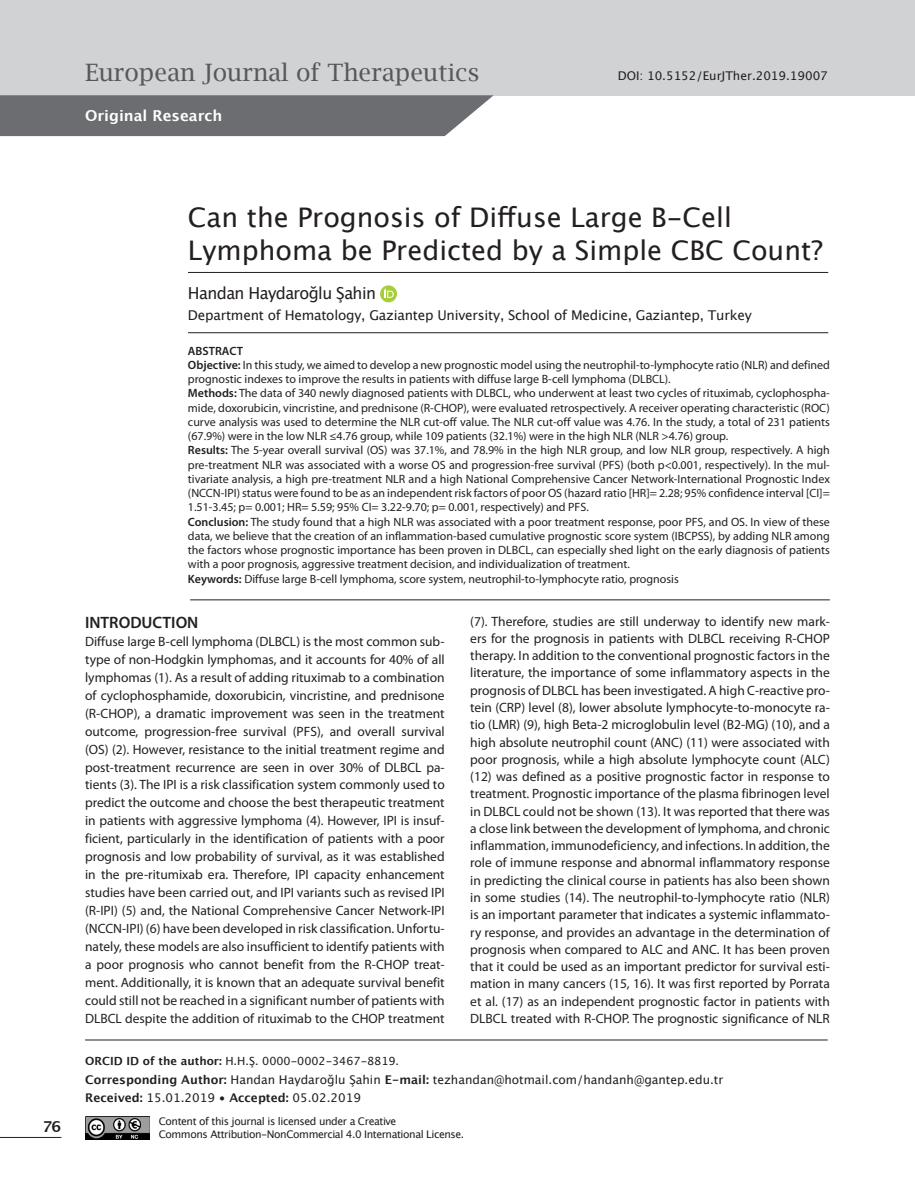
<style>
.page{position:relative;width:915px;height:1191px;background:#fff}
.page>*{position:absolute;margin:0;border:0;box-sizing:border-box;transform-origin:0 0}
.t1{font:27px/32.4px "Lucida Grande";color:#231f20}
.t2{font:24px "Lucida Bright";color:#57585a}
.t3{font:16.5px "Lucida Grande";letter-spacing:-.035em;color:#231f20}
.t4{font:600 16.5px "Myriad Pro";color:#231f20}
.t5{font:700 15px "Lucida Grande";color:#fff}
.t6{font:700 15px "Lucida Grande";color:#231f20}
.t7{font:13.5px/17.2px "Myriad Pro";color:#231f20;text-align:justify}
.t8{font:13.5px "Lucida Grande";letter-spacing:-.015em;color:#231f20}
.t9{font:12px/14.2px "Myriad Pro";color:#231f20;text-align:justify}
.t10{font:12px "Lucida Grande";color:#231f20}
.t11{font:600 12px "Myriad Pro";color:#231f20}
.t12{font:11.25px "Lucida Grande";color:#231f20}
.t13{font:10.5px/12.6px "Lucida Grande";letter-spacing:-.04em;color:#231f20}
.s1{font-weight:600}
.s2{font-weight:700}
</style>
<div class="page">
<div style="left:0;top:0;width:914px;height:95px;background:#d1d2d4"></div>
<div style="left:380px;top:285px;width:17px;height:17px;background:#a6ce39;border-radius:50%"></div>
<svg style="left:384px;top:288px;width:9px;height:10px"></svg>
<hr style="left:188px;top:272px;width:640px;height:1px;background:#231f20">
<hr style="left:188px;top:332px;width:640px;height:1px;background:#231f20">
<hr style="left:85px;top:1039px;width:742px;height:1px;background:#231f20">
<svg style="left:0;top:95px;width:493px;height:41px;background:#737477"></svg>
<hr style="left:0;top:1137px;width:61px;height:1px;background:#231f20">
<hr style="left:190px;top:599px;width:639px;height:1px;background:#231f20">
<img style="left:85px;top:1117px;width:65px;height:22px">
<p class="t2" style="left:85px;top:58px;width:395px">European Journal of Therapeutics</p>
<p class="t10" style="left:617px;top:68px;width:211px">DOI: 10.5152/EurJTher.2019.19007</p>
<p class="t5" style="left:85px;top:103px;width:139px">Original Research</p>
<p class="t6" style="left:42px;top:1114px;width:20px">76</p>
<p class="t1" style="left:188px;top:202px;width:636px">Can the Prognosis of Diffuse Large B-Cell<br>Lymphoma be Predicted by a Simple CBC Count?</p>
<p class="t3" style="left:188px;top:284px;width:189px">Handan Haydaroğlu Şahin</p>
<p class="t8" style="left:188px;top:307px;width:565px">Department of Hematology, Gaziantep University, School of Medicine, Gaziantep, Turkey</p>
<p class="t11" style="left:188px;top:343px;width:56px">ABSTRACT</p>
<p class="t9" style="left:188px;top:357px;width:643px"><span class="s1">Objective:</span> In this study, we aimed to develop a new prognostic model using the neutrophil-to-lymphocyte ratio (NLR) and defined prognostic indexes to improve the results in patients with diffuse large B-cell lymphoma (DLBCL).</p>
<p class="t9" style="left:188px;top:386px;width:643px"><span class="s1">Methods:</span> The data of 340 newly diagnosed patients with DLBCL, who underwent at least two cycles of rituximab, cyclophospha&shy;mide, doxorubicin, vincristine, and prednisone (R-CHOP), were evaluated retrospectively. A receiver operating characteristic (ROC) curve analysis was used to determine the NLR cut-off value. The NLR cut-off value was 4.76. In the study, a total of 231 patients (67.9%) were in the low NLR ≤4.76 group, while 109 patients (32.1%) were in the high NLR (NLR &gt;4.76) group.</p>
<p class="t9" style="left:188px;top:443px;width:643px"><span class="s1">Results:</span> The 5-year overall survival (OS) was 37.1%, and 78.9% in the high NLR group, and low NLR group, respectively. A high pre-treatment NLR was associated with a worse OS and progression-free survival (PFS) (both p&lt;0.001, respectively). In the mul&shy;tivariate analysis, a high pre-treatment NLR and a high National Comprehensive Cancer Network-International Prognostic Index (NCCN-IPI) status were found to be as an independent risk factors of poor OS (hazard ratio [HR]= 2.28; 95% confidence interval [CI]= 1.51-3.45; p= 0.001; HR= 5.59; 95% CI= 3.22-9.70; p= 0.001, respectively) and PFS.</p>
<p class="t9" style="left:188px;top:514px;width:643px"><span class="s1">Conclusion:</span> The study found that a high NLR was associated with a poor treatment response, poor PFS, and OS. In view of these data, we believe that the creation of an inflammation-based cumulative prognostic score system (IBCPSS), by adding NLR among the factors whose prognostic importance has been proven in DLBCL, can especially shed light on the early diagnosis of patients with a poor prognosis, aggressive treatment decision, and individualization of treatment.</p>
<p class="t9" style="left:188px;top:571px;width:492px"><span class="s1">Keywords:</span> Diffuse large B-cell lymphoma, score system, neutrophil-to-lymphocyte ratio, prognosis</p>
<p class="t4" style="left:85px;top:612px;width:115px">INTRODUCTION</p>
<p class="t7" style="left:85px;top:632px;width:361px;line-height:18px">Diffuse large B-cell lymphoma (DLBCL) is the most common sub&shy;type of non-Hodgkin lymphomas, and it accounts for 40% of all lymphomas (1). As a result of adding rituximab to a combination of cyclophosphamide, doxorubicin, vincristine, and prednisone (R-CHOP), a dramatic improvement was seen in the treatment outcome, progression-free survival (PFS), and overall survival (OS) (2). However, resistance to the initial treatment regime and post-treatment recurrence are seen in over 30% of DLBCL pa&shy;tients (3). The IPI is a risk classification system commonly used to predict the outcome and choose the best therapeutic treatment in patients with aggressive lymphoma (4). However, IPI is insuf&shy;ficient, particularly in the identification of patients with a poor prognosis and low probability of survival, as it was established in the pre-ritumixab era. Therefore, IPI capacity enhancement studies have been carried out, and IPI variants such as revised IPI (R-IPI) (5) and, the National Comprehensive Cancer Network-IPI (NCCN-IPI) (6) have been developed in risk classification. Unfortu&shy;nately, these models are also insufficient to identify patients with a poor prognosis who cannot benefit from the R-CHOP treat&shy;ment. Additionally, it is known that an adequate survival benefit could still not be reached in a significant number of patients with DLBCL despite the addition of rituximab to the CHOP treatment</p>
<p class="t7" style="left:470px;top:612px;width:361px">(7). Therefore, studies are still underway to identify new mark&shy;ers for the prognosis in patients with DLBCL receiving R-CHOP therapy. In addition to the conventional prognostic factors in the literature, the importance of some inflammatory aspects in the prognosis of DLBCL has been investigated. A high C-reactive pro&shy;tein (CRP) level (8), lower absolute lymphocyte-to-monocyte ra&shy;tio (LMR) (9), high Beta-2 microglobulin level (B2-MG) (10), and a high absolute neutrophil count (ANC) (11) were associated with poor prognosis, while a high absolute lymphocyte count (ALC) (12) was defined as a positive prognostic factor in response to treatment. Prognostic importance of the plasma fibrinogen level in DLBCL could not be shown (13). It was reported that there was a close link between the development of lymphoma, and chronic inflammation, immunodeficiency, and infections. In addition, the role of immune response and abnormal inflammatory response in predicting the clinical course in patients has also been shown in some studies (14). The neutrophil-to-lymphocyte ratio (NLR) is an important parameter that indicates a systemic inflammato&shy;ry response, and provides an advantage in the determination of prognosis when compared to ALC and ANC. It has been proven that it could be used as an important predictor for survival esti&shy;mation in many cancers (15, 16). It was first reported by Porrata et al. (17) as an independent prognostic factor in patients with DLBCL treated with R-CHOP. The prognostic significance of NLR</p>
<p class="t12" style="left:85px;top:1054px;width:315px"><span class="s2">ORCID ID of the author:</span> H.H.Ş. 0000-0002-3467-8819.</p>
<p class="t10" style="left:85px;top:1072px;width:639px"><span class="s2">Corresponding Author:</span> Handan Haydaroğlu Şahin <span class="s2">E-mail:</span> tezhandan@hotmail.com/handanh@gantep.edu.tr</p>
<p class="t10" style="left:85px;top:1091px;width:277px"><span class="s2">Received:</span> 15.01.2019 • <span class="s2">Accepted:</span> 05.02.2019</p>
<p class="t13" style="left:159px;top:1115px;width:307px">Content of this journal is licensed under a Creative<br>Commons Attribution-NonCommercial 4.0 International License.</p>
</div>
